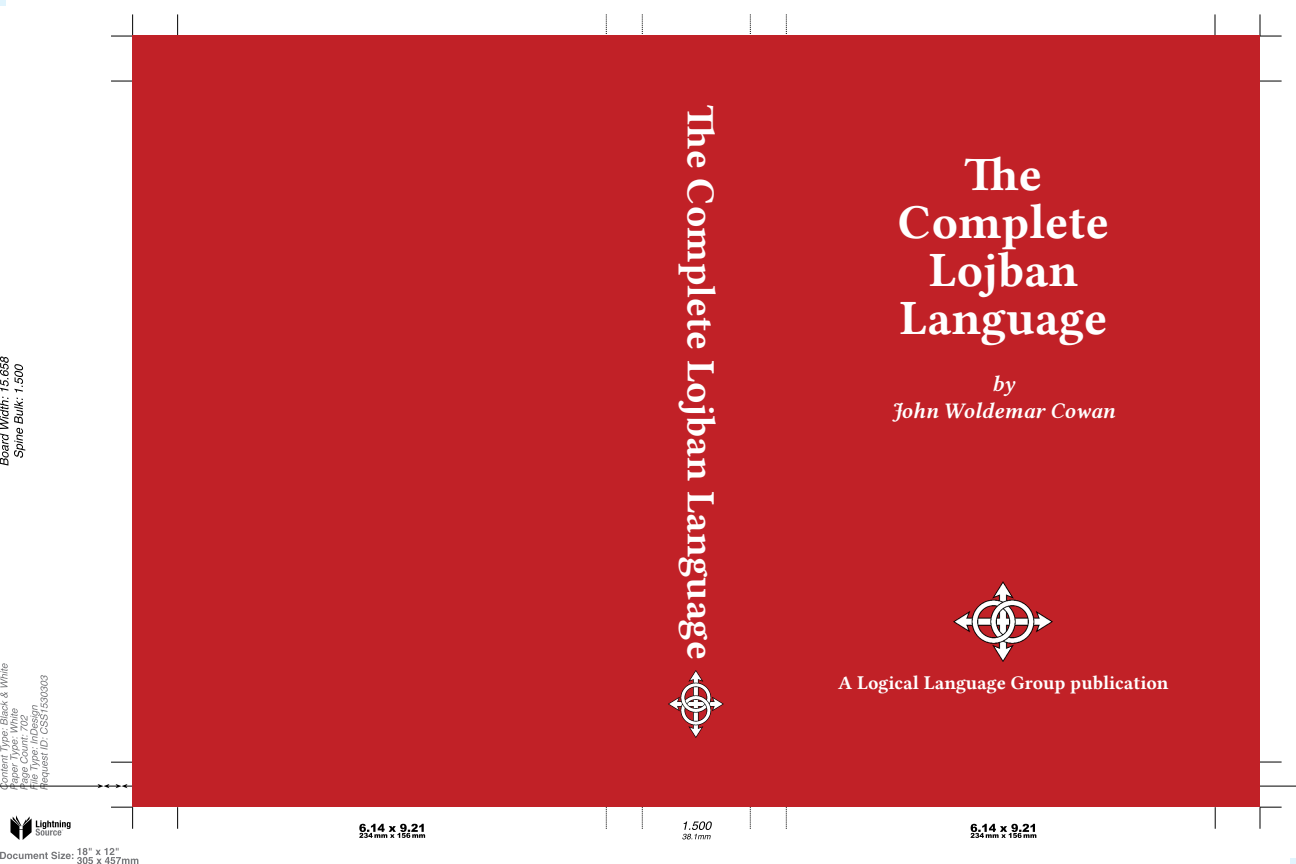
<style>
.page{position:relative;width:1296px;height:864px;background:#fff}
.page>*{position:absolute;margin:0;border:0;box-sizing:border-box;transform-origin:0 0}
.t1{font:48px/48px "Lin Libertine B";color:#fff;text-align:center}
.t2{font:39px "Lin Libertine B";color:#fff}
.t3{font:22px/26.4px "Lin Libertine ZI";color:#fff;text-align:center}
.t4{font:19px "Lin Libertine B";color:#fff}
</style>
<div class="page">
<svg style="left:0;top:356px;width:25px;height:110px"></svg>
<svg style="left:750px;top:14px;width:1px;height:22px"></svg>
<svg style="left:750px;top:807px;width:1px;height:22px"></svg>
<svg style="left:786px;top:14px;width:1px;height:22px"></svg>
<svg style="left:786px;top:807px;width:1px;height:22px"></svg>
<svg style="left:1215px;top:14px;width:1px;height:22px"></svg>
<svg style="left:1215px;top:807px;width:1px;height:22px"></svg>
<svg style="left:1260px;top:14px;width:22px;height:23px"></svg>
<svg style="left:1260px;top:81px;width:22px;height:1px"></svg>
<svg style="left:1260px;top:807px;width:22px;height:22px"></svg>
<svg style="left:1260px;top:762px;width:22px;height:1px"></svg>
<svg style="left:0;top:0;width:6px;height:6px"></svg>
<svg style="left:1290px;top:858px;width:6px;height:6px"></svg>
<svg style="left:970px;top:824px;width:66px;height:14px"></svg>
<svg style="left:642px;top:807px;width:1px;height:22px"></svg>
<svg style="left:642px;top:14px;width:1px;height:22px"></svg>
<svg style="left:177px;top:14px;width:1px;height:22px"></svg>
<svg style="left:177px;top:807px;width:1px;height:22px"></svg>
<svg style="left:606px;top:14px;width:1px;height:22px"></svg>
<svg style="left:606px;top:807px;width:1px;height:22px"></svg>
<svg style="left:111px;top:14px;width:22px;height:23px"></svg>
<svg style="left:111px;top:81px;width:22px;height:1px"></svg>
<svg style="left:111px;top:807px;width:22px;height:22px"></svg>
<svg style="left:111px;top:762px;width:22px;height:1px"></svg>
<svg style="left:359px;top:824px;width:66px;height:14px"></svg>
<svg style="left:682px;top:821px;width:30px;height:18px"></svg>
<svg style="left:0;top:663px;width:50px;height:127px"></svg>
<svg style="left:0;top:848px;width:138px;height:16px"></svg>
<svg style="left:10px;top:815px;width:61px;height:25px"></svg>
<hr style="left:1199px;top:786px;width:97px;height:1px;background:#000">
<hr style="left:0;top:786px;width:99px;height:1px;background:#000">
<hr style="left:126px;top:786px;width:465px;height:1px;background:#000">
<svg style="left:98px;top:784px;width:30px;height:4px"></svg>
<div style="left:133px;top:36px;width:1127px;height:771px;background:#c12127"></div>
<img style="left:954px;top:581px;width:99px;height:80px">
<img style="left:669px;top:670px;width:54px;height:68px">
<h2 class="t2" style="left:727px;top:105px;width:556px;rotate:90deg">The Complete Lojban Language</h2>
<h1 class="t1" style="left:898px;top:149px;width:213px">The<br>Complete<br>Lojban<br>Language</h1>
<p class="t3" style="left:891px;top:372px;width:226px">by<br>John Woldemar Cowan</p>
<p class="t4" style="left:838px;top:670px;width:332px">A Logical Language Group publication</p>
</div>
